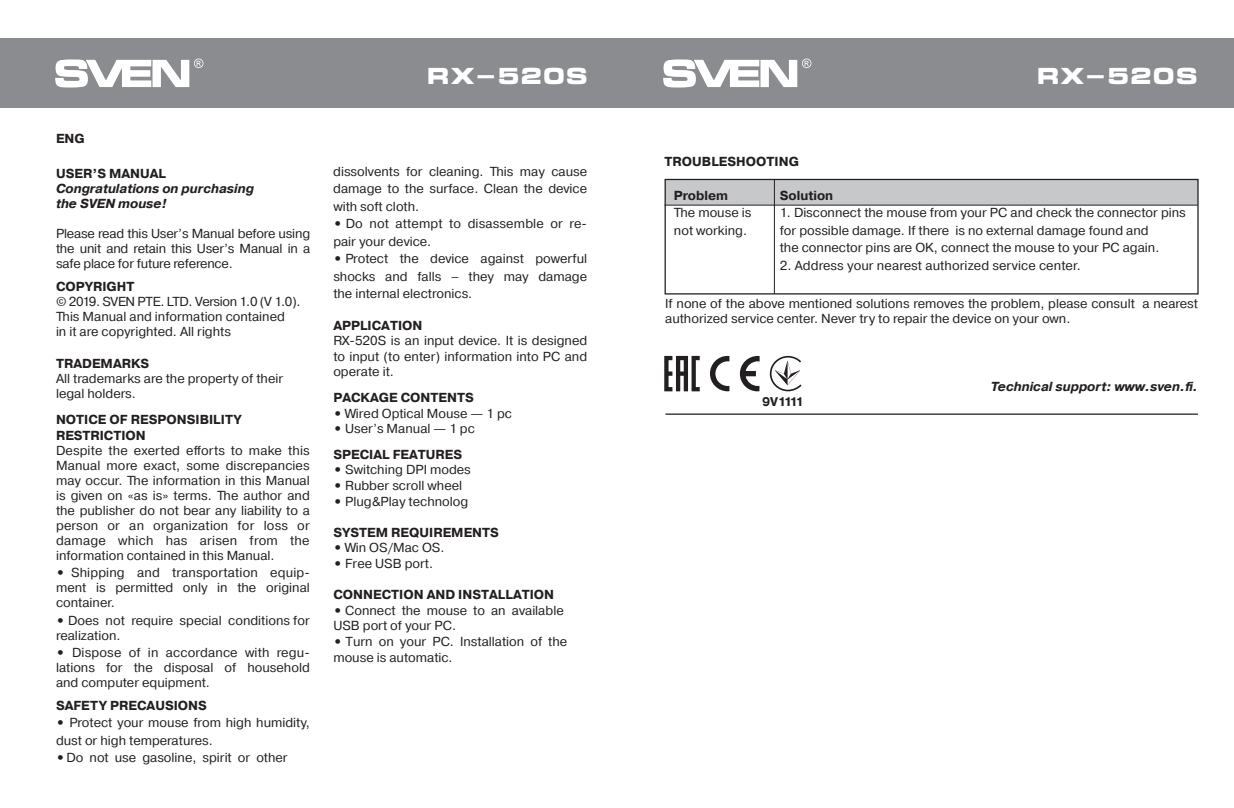
<style>
.page{position:relative;width:1234px;height:808px;background:#fff}
.page>*{position:absolute;margin:0;border:0;box-sizing:border-box;transform-origin:0 0}
.t1{font:700 22.5px "Micra";color:#fff}
.t2{font:13px/15px "Pragmatica";color:#231f20}
.t3{font:700 13px/15.5px "Pragmatica";color:#231f20}
.t4{font:italic 700 13px/15px "Pragmatica";color:#231f20}
.t5{font:700 12.5px "Pragmatica";letter-spacing:-.175em;color:#231f20}
.s1{font-weight:700}
.s2{font-weight:400}
</style>
<div class="page">
<div style="left:0;top:38px;width:1233px;height:69px;background:#8a8c8f"></div>
<svg style="left:55px;top:59px;width:148px;height:28px"></svg>
<svg style="left:663px;top:59px;width:148px;height:28px"></svg>
<div style="left:665px;top:179px;width:532px;height:26px;background:#c7c8ca"></div>
<hr style="left:664px;top:205px;width:533px;height:1px;background:#231f20">
<hr style="left:773px;top:179px;width:1px;height:115px;background:#231f20">
<div style="left:664px;top:179px;width:534px;height:115px;border:1px solid #231f20"></div>
<hr style="left:665px;top:413px;width:532px;height:2px;background:#231f20">
<svg style="left:664px;top:356px;width:35px;height:35px"></svg>
<svg style="left:739px;top:356px;width:20px;height:35px"></svg>
<svg style="left:710px;top:356px;width:19px;height:35px"></svg>
<svg style="left:769px;top:356px;width:32px;height:35px"></svg>
<p class="t3" style="left:56px;top:131px;width:30px">ENG</p>
<p class="t3" style="left:56px;top:166px;width:112px">USER’S MANUAL</p>
<p class="t4" style="left:56px;top:182px;width:199px">Congratulations on purchasing the SVEN mouse!</p>
<p class="t2" style="left:56px;top:227px;width:255px;text-align:justify">Please read this User’s Manual before using the unit and retain this User’s Manual in a safe place for future reference.</p>
<p class="t3" style="left:56px;top:279px;width:80px">COPYRIGHT</p>
<p class="t2" style="left:56px;top:294px;width:246px">© 2019. SVEN PTE. LTD. Version 1.0 (V 1.0).<br>This Manual and information contained<br>in it are copyrighted. All rights</p>
<p class="t3" style="left:56px;top:356px;width:95px">TRADEMARKS</p>
<p class="t2" style="left:56px;top:372px;width:229px">All trademarks are the property of their legal holders.</p>
<p class="t3" style="left:56px;top:412px;width:187px">NOTICE OF RESPONSIBILITY<br>RESTRICTION</p>
<p class="t2" style="left:56px;top:443px;width:255px;text-align:justify">Despite the exerted efforts to make this Manual more exact, some discrepancies may occur. The information in this Manual is given on «as is» terms. The author and the publisher do not bear any liability to a person or an organization for loss or damage which has arisen from the information contained in this Manual.</p>
<p class="t2" style="left:56px;top:565px;width:255px;text-align:justify"><span class="s1">•</span> Shipping and transportation equip&shy;ment is permitted only in the original container.</p>
<p class="t2" style="left:56px;top:613px;width:255px"><span class="s1">•</span> Does not require special conditions for realization.</p>
<p class="t2" style="left:56px;top:645px;width:255px;text-align:justify"><span class="s1">•</span> Dispose of in accordance with regu&shy;lations for the disposal of household and computer equipment.</p>
<p class="t3" style="left:56px;top:697px;width:152px">SAFETY PRECAUSIONS</p>
<p class="t2" style="left:56px;top:714px;width:255px;line-height:17.5px"><span class="s1">•</span> Protect your mouse from high humidity, dust or high temperatures.</p>
<p class="t2" style="left:56px;top:750px;width:233px"><span class="s1">•</span>Do not use gasoline, spirit or other</p>
<h1 class="t1" style="left:427px;top:64px;width:163px">RX-520S</h1>
<p class="t2" style="left:333px;top:163px;width:255px;line-height:17.5px;text-align:justify">dissolvents for cleaning. This may cause damage to the surface. Clean the device with soft cloth.</p>
<p class="t2" style="left:333px;top:215px;width:255px;line-height:17.5px"><span class="s1">•</span> Do not attempt to disassemble or re&shy;pair your device.</p>
<p class="t2" style="left:333px;top:250px;width:255px;line-height:17.5px;text-align:justify"><span class="s1">•</span> Protect the device against powerful shocks and falls – they may damage the internal electronics.</p>
<p class="t3" style="left:333px;top:318px;width:91px">APPLICATION</p>
<p class="t2" style="left:333px;top:333px;width:255px;text-align:justify">RX-520S is an input device. It is designed to input (to enter) information into PC and operate it.</p>
<p class="t3" style="left:333px;top:390px;width:142px">PACKAGE CONTENTS</p>
<p class="t2" style="left:333px;top:406px;width:180px"><span class="s1">•</span> Wired Optical Mouse — 1 pc</p>
<p class="t3" style="left:333px;top:416px;width:143px;line-height:25.5px">• <span class="s2">User’s Manual — 1 pc<br></span>SPECIAL FEATURES</p>
<p class="t2" style="left:333px;top:463px;width:139px"><span class="s1">•</span> Switching DPI modes</p>
<p class="t2" style="left:333px;top:478px;width:130px"><span class="s1">•</span> Rubber scroll wheel</p>
<p class="t2" style="left:333px;top:494px;width:136px"><span class="s1">•</span> Plug&amp;Play technolog</p>
<p class="t3" style="left:333px;top:525px;width:167px">SYSTEM REQUIREMENTS</p>
<p class="t2" style="left:333px;top:541px;width:113px"><span class="s1">•</span> Win ОS/Mac ОS.</p>
<p class="t2" style="left:333px;top:556px;width:101px"><span class="s1">•</span> Free USB port.</p>
<p class="t3" style="left:333px;top:587px;width:222px">CONNECTION AND INSTALLATION</p>
<p class="t2" style="left:333px;top:603px;width:232px"><span class="s1">•</span> Connect the mouse to an available<br>USB port of your PC.</p>
<p class="t2" style="left:333px;top:634px;width:235px"><span class="s1">•</span> Turn on your PC. Installation of the mouse is automatic.</p>
<h1 class="t1" style="left:1036px;top:64px;width:163px">RX-520S</h1>
<p class="t3" style="left:664px;top:154px;width:136px">TROUBLESHOOTING</p>
<p class="t3" style="left:779px;top:188px;width:55px">Solution</p>
<p class="t2" style="left:779px;top:204px;width:407px;line-height:17.5px">1. Disconnect the mouse from your PC and check the connector pins for possible damage. If there is no external damage found and<br>the connector pins are OK, connect the mouse to your PC again.</p>
<p class="t2" style="left:779px;top:258px;width:302px">2. Address your nearest authorized service center.</p>
<p class="t3" style="left:673px;top:188px;width:56px">Problem</p>
<p class="t2" style="left:673px;top:204px;width:79px;line-height:17.5px">The mouse is not working.</p>
<p class="t2" style="left:665px;top:297px;width:534px">If none of the above mentioned solutions removes the problem, please consult a nearest authorized service center. Never try to repair the device on your own.</p>
<p class="t5" style="left:762px;top:393px;width:43px">9V1111</p>
<p class="t4" style="left:990px;top:379px;width:208px">Technical support: www.sven.fi.</p>
</div>
